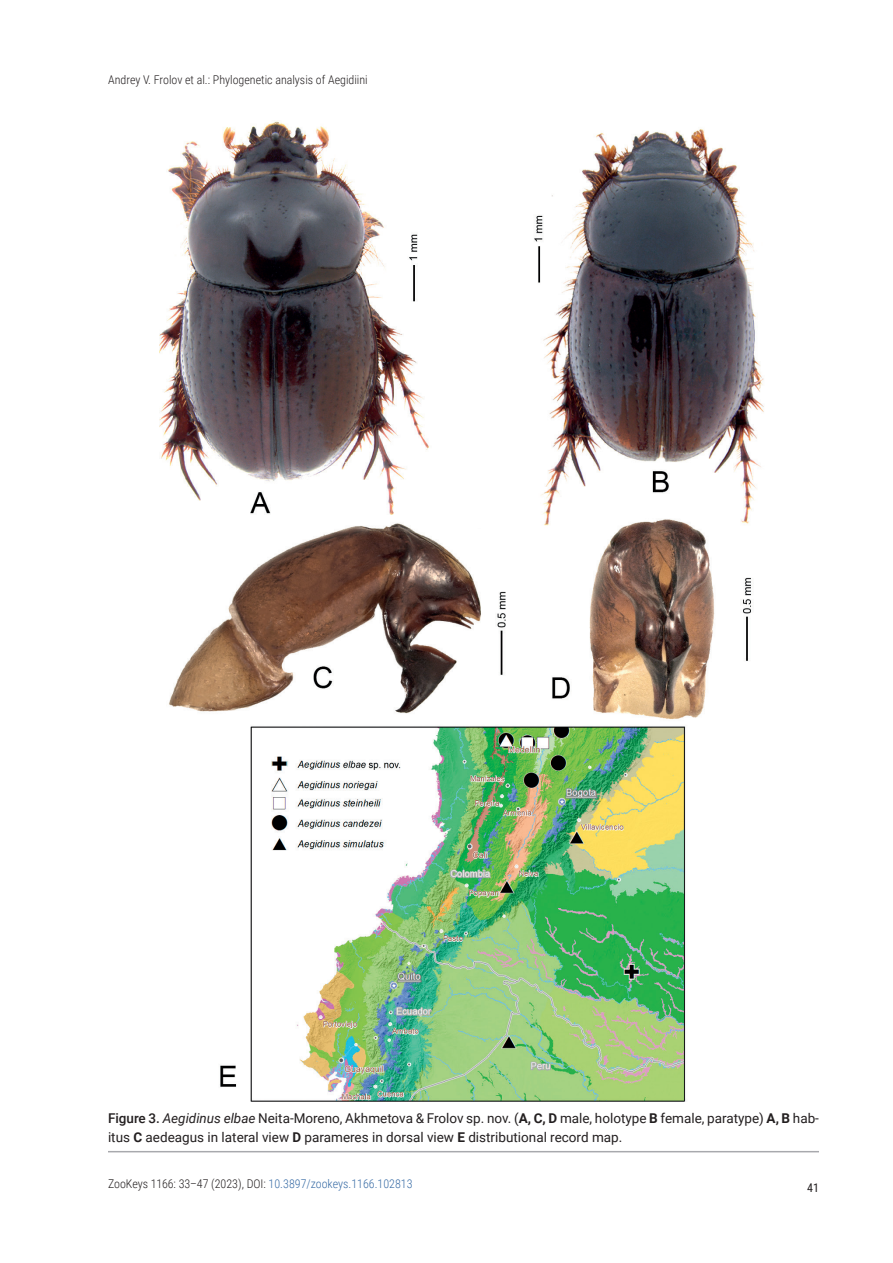
<style>
.page{position:relative;width:893px;height:1263px;background:#fff}
.page>*{position:absolute;margin:0;border:0;box-sizing:border-box;transform-origin:0 0}
.FIG_-_Caption{font:13.5px/19.8px "Roboto";color:#231f20}
.t1{font:300 12px "Roboto Condensed";color:#231f20}
.t2{font:12px "Roboto Condensed";color:#231f20}
.s1{font-weight:500}
.s2{font-style:italic}
.s3{font-weight:700}
.s4{color:#376ba5}
</style>
<div class="page">
<hr style="left:108px;top:1151px;width:711px;height:1px;background:#a8a9ad">
<img style="left:160px;top:121px;width:604px;height:981px">
<p class="t1" style="left:108px;top:71px;width:261px">Andrey V. Frolov et al.: Phylogenetic analysis of Aegidiini</p>
<p class="FIG_-_Caption" style="left:108px;top:1107px;width:712px"><span class="s1">Figure 3.</span> <span class="s2">Aegidinus elbae</span> Neita-Moreno, Akhmetova &amp; Frolov sp. nov. (<span class="s3">A, C, D</span> male, holotype <span class="s3">B</span> female, paratype) <span class="s3">A, B</span> hab&shy;itus <span class="s3">C</span> aedeagus in lateral view <span class="s3">D</span> parameres in dorsal view <span class="s3">E</span> distributional record map.</p>
<p class="t1" style="left:108px;top:1175px;width:306px">ZooKeys 1166: 33–47 (2023), DOI: <span class="s4">10.3897/zookeys.1166.102813</span></p>
<p class="t2" style="left:807px;top:1179px;width:13px">41</p>
</div>
